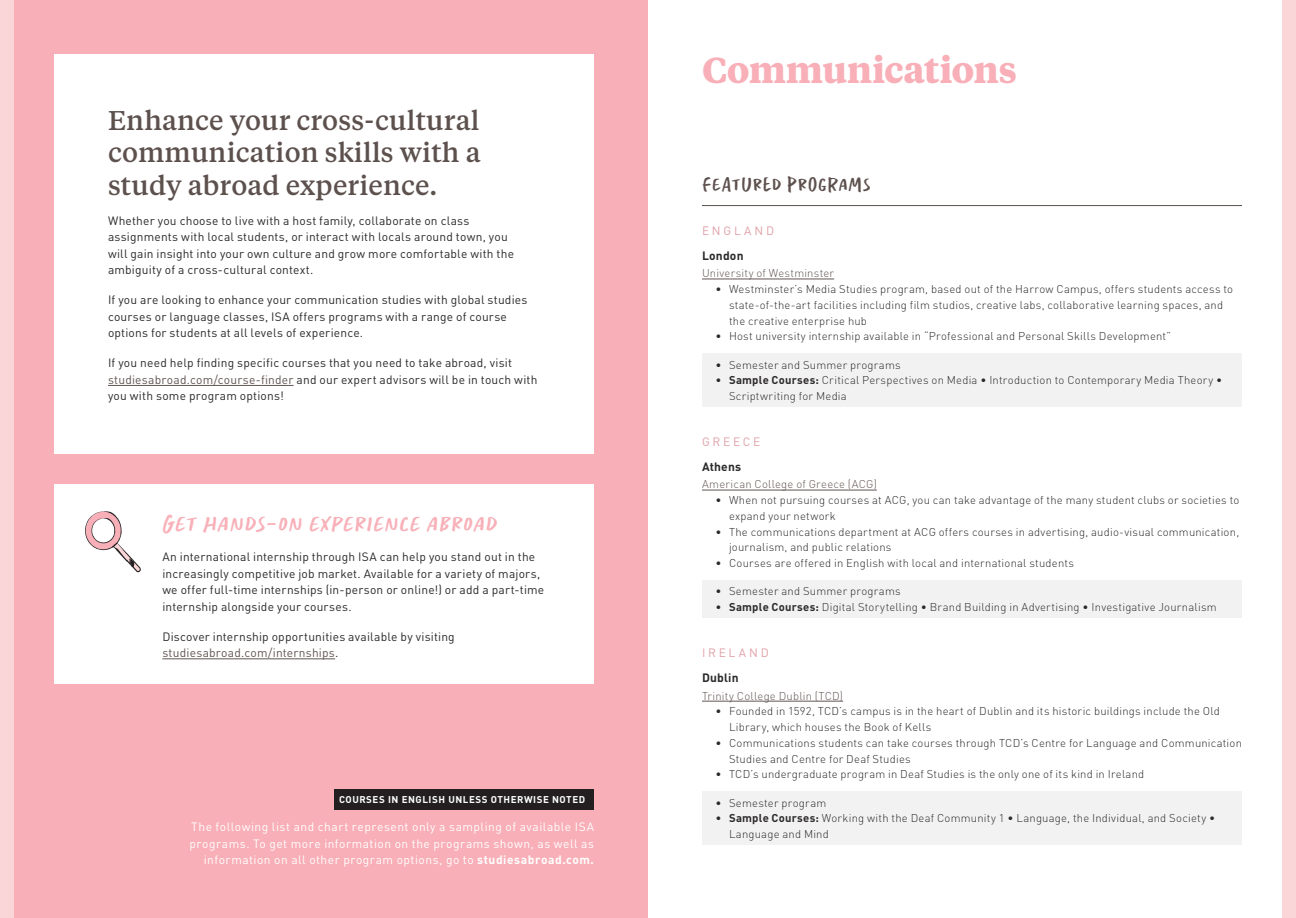
<style>
.page{position:relative;width:1296px;height:918px;background:#fff}
.page>*{position:absolute;margin:0;border:0;box-sizing:border-box;transform-origin:0 0}
.h1_color{font:700 36px "Tiempos Text";letter-spacing:-.015em;color:#f8afb7}
.h2__callout{font:500 27px/32.4px "Tiempos Text";letter-spacing:.005em;color:#5d514e;text-align:justify}
.body{font:italic 25.5px "Lemonado Caps Smooth";letter-spacing:.025em;color:#f8b1b9}
.h3__lemonado{font:21px "Lemonado Caps Smooth";letter-spacing:.025em;color:#5d514e}
.body-2{font:12px/16.5px "DIN Pro";letter-spacing:.015em;color:#2b292a}
.footer__blurb__white{font:12px/16.5px "DIN Pro";letter-spacing:.04em;color:#fff;text-align:right}
.body__country{font:12px "DIN Pro";letter-spacing:.23em;color:#e09fa7}
.body__city{font:700 12px "DIN Pro";letter-spacing:.015em;color:#2b292a}
.t1{font:300 11.25px/15.8px "DIN Pro";letter-spacing:.02em;color:#2b292a}
.body__university{font:300 11.25px "DIN Pro";letter-spacing:.02em;color:#615552}
.t2{font:700 9.75px "DIN Pro";letter-spacing:.055em;color:#fff}
.s1{color:#615552}
.s2{font-weight:700}
</style>
<div class="page">
<div style="left:6px;top:0;width:642px;height:918px;background:#f8afb7"></div>
<div style="left:54px;top:54px;width:540px;height:400px;background:#fff"></div>
<hr style="left:108px;top:385px;width:186px;height:1px;background:#615552">
<hr style="left:702px;top:205px;width:540px;height:1px;background:#5d514e">
<hr style="left:702px;top:279px;width:132px;height:1px;background:#615552">
<hr style="left:702px;top:490px;width:175px;height:1px;background:#615552">
<hr style="left:702px;top:701px;width:141px;height:1px;background:#615552">
<div style="left:702px;top:353px;width:540px;height:54px;background:#f3f2f2"></div>
<div style="left:702px;top:580px;width:540px;height:38px;background:#f3f2f2"></div>
<div style="left:702px;top:791px;width:540px;height:54px;background:#f3f2f2"></div>
<div style="left:1282px;top:0;width:14px;height:918px;background:#fbd6d8"></div>
<div style="left:0;top:0;width:14px;height:918px;background:#fbd6d8"></div>
<div style="left:335px;top:789px;width:259px;height:21px;background:#231f20"></div>
<div style="left:54px;top:484px;width:540px;height:200px;background:#fff"></div>
<hr style="left:162px;top:659px;width:173px;height:1px;background:#615552">
<svg style="left:85px;top:511px;width:56px;height:61px"></svg>
<p class="h2__callout" style="left:108px;top:103px;width:374px">Enhance your cross-cultural communication skills with a study abroad experience.</p>
<p class="body-2" style="left:108px;top:211px;width:408px">Whether you choose to live with a host family, collaborate on class assignments with local students, or interact with locals around town, you will gain insight into your own culture and grow more comfortable with the ambiguity of a cross-cultural context.</p>
<p class="body-2" style="left:108px;top:291px;width:421px">If you are looking to enhance your communication studies with global studies courses or language classes, ISA offers programs with a range of course options for students at all levels of experience.</p>
<p class="body-2" style="left:108px;top:354px;width:431px">If you need help finding specific courses that you need to take abroad, visit <span class="s1">studiesabroad.com/course-finder</span> and our expert advisors will be in touch with you with some program options!</p>
<p class="body" style="left:162px;top:508px;width:337px">Get hands-on experience abroad</p>
<p class="body-2" style="left:162px;top:547px;width:383px">An international internship through ISA can help you stand out in the increasingly competitive job market. Available for a variety of majors, we offer full-time internships (in-person or online!) or add a part-time internship alongside your courses.</p>
<p class="body-2" style="left:162px;top:627px;width:294px">Discover internship opportunities available by visiting <span class="s1">studiesabroad.com/internships</span>.</p>
<p class="t2" style="left:339px;top:791px;width:248px">COURSES IN ENGLISH UNLESS OTHERWISE NOTED</p>
<p class="footer__blurb__white" style="left:190px;top:817px;width:406px">The following list and chart represent only a sampling of available ISA programs. To get more information on the programs shown, as well as information on all other program options, go to <span class="s2">studiesabroad.com.</span></p>
<p class="h1_color" style="left:702px;top:45px;width:317px">Communications</p>
<p class="h3__lemonado" style="left:702px;top:171px;width:170px">Featured Programs</p>
<p class="body__country" style="left:702px;top:221px;width:74px">ENGLAND</p>
<p class="body__city" style="left:702px;top:246px;width:43px">London</p>
<p class="body__university" style="left:702px;top:265px;width:134px">University of Westminster</p>
<p class="t1" style="left:729px;top:280px;width:506px;text-indent:-14px">• Westminster’s Media Studies program, based out of the Harrow Campus, offers students access to state-of-the-art facilities including film studios, creative labs, collaborative learning spaces, and the creative enterprise hub</p>
<p class="t1" style="left:716px;top:327px;width:457px">• Host university internship available in “Professional and Personal Skills Development”</p>
<p class="t1" style="left:716px;top:356px;width:187px">• Semester and Summer programs</p>
<p class="t1" style="left:729px;top:371px;width:495px;text-indent:-14px">• <span class="s2">Sample Courses:</span> Critical Perspectives on Media • Introduction to Contemporary Media Theory •<br>Scriptwriting for Media</p>
<p class="body__country" style="left:702px;top:432px;width:60px">GREECE</p>
<p class="body__city" style="left:702px;top:457px;width:41px">Athens</p>
<p class="body__university" style="left:702px;top:476px;width:176px">American College of Greece (ACG)</p>
<p class="t1" style="left:729px;top:491px;width:512px;text-indent:-14px">• When not pursuing courses at ACG, you can take advantage of the many student clubs or societies to expand your network</p>
<p class="t1" style="left:729px;top:523px;width:512px;text-indent:-14px">• The communications department at ACG offers courses in advertising, audio-visual communication, journalism, and public relations</p>
<p class="t1" style="left:716px;top:554px;width:360px">• Courses are offered in English with local and international students</p>
<p class="t1" style="left:716px;top:583px;width:187px">• Semester and Summer programs</p>
<p class="t1" style="left:716px;top:598px;width:503px">• <span class="s2">Sample Courses:</span> Digital Storytelling • Brand Building in Advertising • Investigative Journalism</p>
<p class="body__country" style="left:702px;top:643px;width:68px">IRELAND</p>
<p class="body__city" style="left:702px;top:668px;width:38px">Dublin</p>
<p class="body__university" style="left:702px;top:687px;width:143px">Trinity College Dublin (TCD)</p>
<p class="t1" style="left:729px;top:702px;width:492px;text-indent:-14px">• Founded in 1592, TCD’s campus is in the heart of Dublin and its historic buildings include the Old<br>Library, which houses the Book of Kells</p>
<p class="t1" style="left:729px;top:734px;width:515px;text-indent:-14px">• Communications students can take courses through TCD’s Centre for Language and Communication<br>Studies and Centre for Deaf Studies</p>
<p class="t1" style="left:716px;top:765px;width:430px">• TCD’s undergraduate program in Deaf Studies is the only one of its kind in Ireland</p>
<p class="t1" style="left:716px;top:794px;width:112px">• Semester program</p>
<p class="t1" style="left:729px;top:809px;width:488px;text-indent:-14px">• <span class="s2">Sample Courses:</span> Working with the Deaf Community 1 • Language, the Individual, and Society •<br>Language and Mind</p>
</div>
